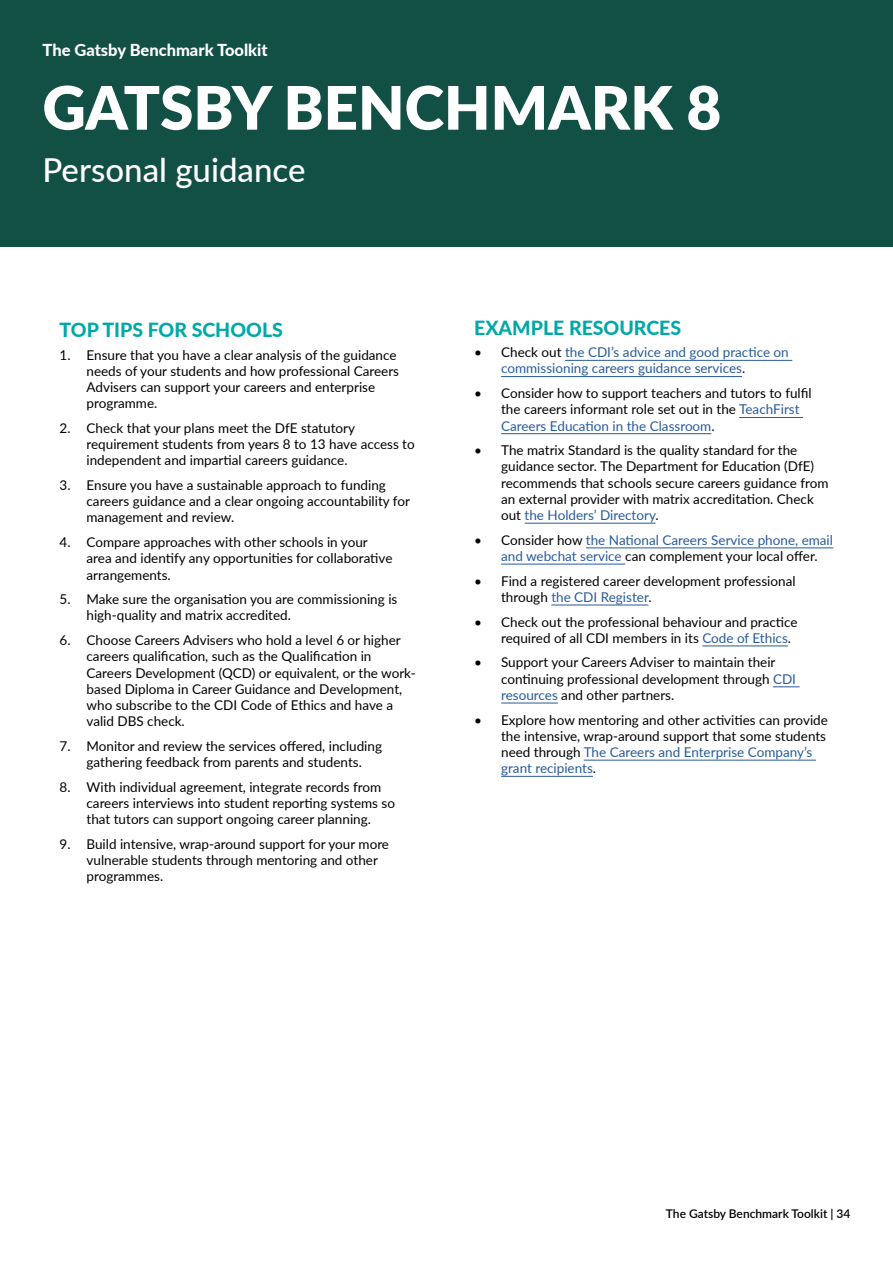
<style>
.page{position:relative;width:893px;height:1263px;background:#fff}
.page>*{position:absolute;margin:0;border:0;box-sizing:border-box;transform-origin:0 0}
.t1{font:900 60px "Lato";color:#fff}
.t2{font:500 33px "Lato";color:#fff}
.t3{font:800 19.5px "Lato";color:#00a8a8}
.t4{font:800 16.5px "Lato";color:#fff}
.t5{font:13.5px/16.2px "Lato";color:#000}
.t6{font:13.5px/16.2px "Lato";color:#275b9b}
.t7{font:600 12px "Lato";color:#000}
.s1{color:#000}
.s2{color:#275b9b}
</style>
<div class="page">
<div style="left:0;top:0;width:893px;height:247px;background:#124f44"></div>
<hr style="left:565px;top:360px;width:227px;height:1px;background:#275b9b">
<hr style="left:501px;top:376px;width:241px;height:1px;background:#275b9b">
<hr style="left:739px;top:417px;width:64px;height:1px;background:#275b9b">
<hr style="left:501px;top:433px;width:210px;height:1px;background:#275b9b">
<hr style="left:525px;top:523px;width:130px;height:1px;background:#275b9b">
<hr style="left:586px;top:548px;width:247px;height:1px;background:#275b9b">
<hr style="left:501px;top:564px;width:124px;height:1px;background:#275b9b">
<hr style="left:551px;top:605px;width:97px;height:1px;background:#275b9b">
<hr style="left:702px;top:646px;width:86px;height:1px;background:#275b9b">
<svg style="left:773px;top:686px;width:26px;height:1px"></svg>
<hr style="left:501px;top:703px;width:57px;height:1px;background:#275b9b">
<hr style="left:584px;top:760px;width:232px;height:1px;background:#275b9b">
<hr style="left:501px;top:776px;width:92px;height:1px;background:#275b9b">
<p class="t4" style="left:43px;top:38px;width:227px">The Gatsby Benchmark Toolkit</p>
<h1 class="t1" style="left:43px;top:63px;width:680px">GATSBY BENCHMARK 8</h1>
<h2 class="t2" style="left:43px;top:146px;width:265px">Personal guidance</h2>
<h3 class="t3" style="left:60px;top:315px;width:225px">TOP TIPS FOR SCHOOLS</h3>
<p class="t5" style="left:87px;top:346px;width:314px;text-indent:-27px">1. Ensure that you have a clear analysis of the guidance needs of your students and how professional Careers Advisers can support your careers and enterprise programme.</p>
<p class="t5" style="left:87px;top:419px;width:330px;text-indent:-27px">2. Check that your plans meet the DfE statutory requirement students from years 8 to 13 have access to independent and impartial careers guidance.</p>
<p class="t5" style="left:87px;top:476px;width:325px;text-indent:-27px">3. Ensure you have a sustainable approach to funding careers guidance and a clear ongoing accountability for management and review.</p>
<p class="t5" style="left:87px;top:534px;width:307px;text-indent:-27px">4. Compare approaches with other schools in your area and identify any opportunities for collaborative arrangements.</p>
<p class="t5" style="left:87px;top:591px;width:312px;text-indent:-27px">5. Make sure the organisation you are commissioning is high-quality and matrix accredited.</p>
<p class="t5" style="left:87px;top:632px;width:331px;text-indent:-27px">6. Choose Careers Advisers who hold a level 6 or higher careers qualification, such as the Qualification in Careers Development (QCD) or equivalent, or the work&shy;based Diploma in Career Guidance and Development, who subscribe to the CDI Code of Ethics and have a valid DBS check.</p>
<p class="t5" style="left:60px;top:737px;width:324px;text-align:center">7. Monitor and review the services offered, including gathering feedback from parents and students.</p>
<p class="t5" style="left:87px;top:778px;width:310px;text-indent:-27px">8. With individual agreement, integrate records from careers interviews into student reporting systems so that tutors can support ongoing career planning.</p>
<p class="t5" style="left:87px;top:835px;width:304px;text-indent:-27px">9. Build intensive, wrap-around support for your more vulnerable students through mentoring and other programmes.</p>
<h3 class="t3" style="left:474px;top:313px;width:209px">EXAMPLE RESOURCES</h3>
<p class="t6" style="left:501px;top:344px;width:289px;text-indent:-27px"><span class="s1">• Check out</span> the CDI’s advice and good practice on commissioning careers guidance services<span class="s1">.</span></p>
<p class="t5" style="left:501px;top:385px;width:312px;text-indent:-27px">• Consider how to support teachers and tutors to fulfil the careers informant role set out in the <span class="s2">TeachFirst<br>Careers Education in the Classroom</span>.</p>
<p class="t5" style="left:501px;top:442px;width:329px;text-indent:-27px">• The matrix Standard is the quality standard for the guidance sector. The Department for Education (DfE) recommends that schools secure careers guidance from an external provider with matrix accreditation. Check out <span class="s2">the Holders’ Directory</span>.</p>
<p class="t6" style="left:501px;top:531px;width:333px;text-indent:-27px"><span class="s1">• Consider how</span> the National Careers Service phone, email and webchat service <span class="s1">can complement your local offer.</span></p>
<p class="t5" style="left:501px;top:572px;width:296px;text-indent:-27px">• Find a registered career development professional through <span class="s2">the CDI Register</span>.</p>
<p class="t5" style="left:501px;top:613px;width:298px;text-indent:-27px">• Check out the professional behaviour and practice required of all CDI members in its <span class="s2">Code of Ethics</span>.</p>
<p class="t5" style="left:501px;top:654px;width:296px;text-indent:-27px">• Support your Careers Adviser to maintain their continuing professional development through <span class="s2">CDI resources</span> and other partners.</p>
<p class="t5" style="left:501px;top:711px;width:328px;text-indent:-27px">• Explore how mentoring and other activities can provide the intensive, wrap-around support that some students need through <span class="s2">The Careers and Enterprise Company’s grant recipients</span>.</p>
<p class="t7" style="left:666px;top:1205px;width:186px">The Gatsby Benchmark Toolkit | 34</p>
</div>
